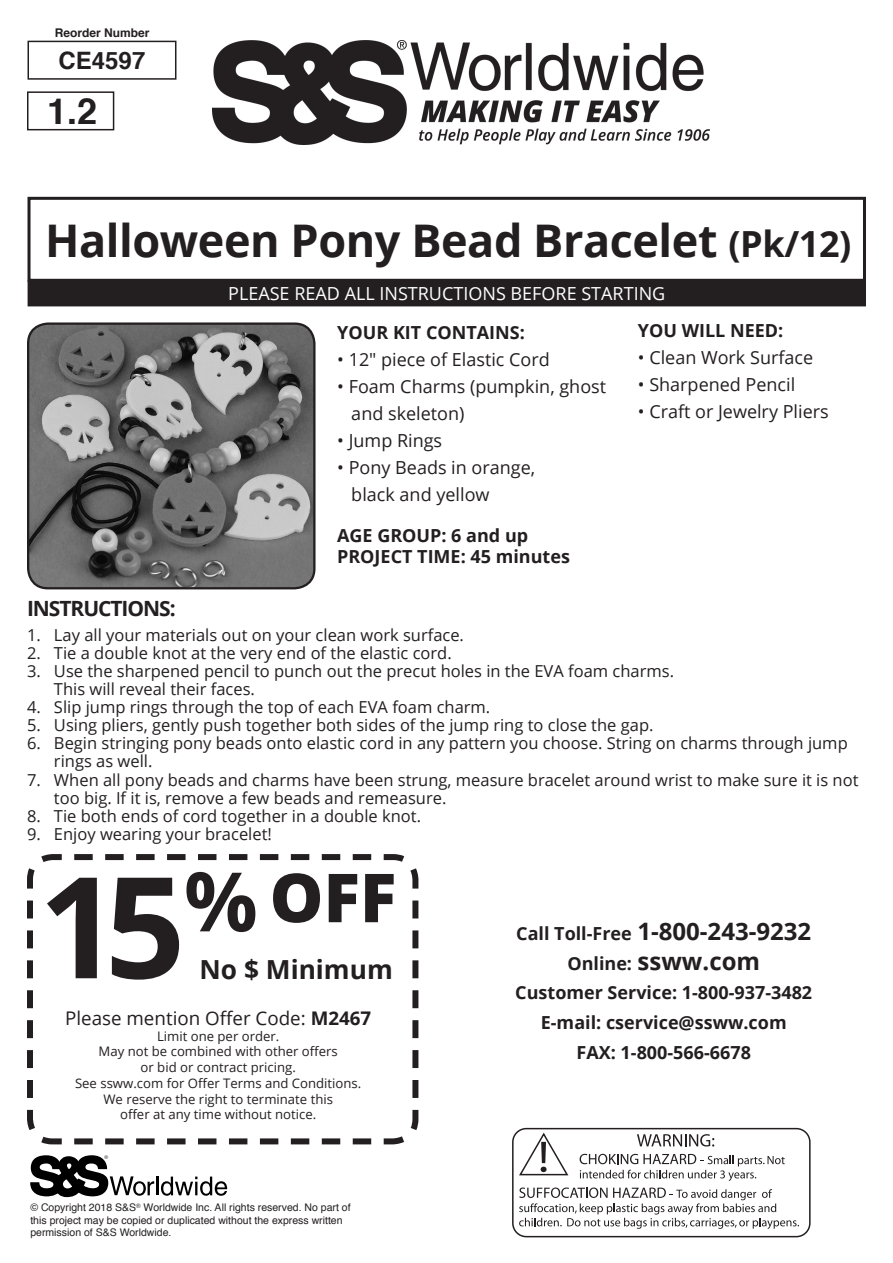
<style>
.page{position:relative;width:893px;height:1263px;background:#fff}
.page>*{position:absolute;margin:0;border:0;box-sizing:border-box;transform-origin:0 0}
.t1{font:700 140.85px "Open Sans";color:#231f20}
.t2{font:800 67.65px "Open Sans";color:#231f20}
.t3{font:700 45px "Open Sans";letter-spacing:-.01em;color:#231f20}
.t4{font:700 36px "Helvetica";color:#231f20}
.t5{font:700 26.25px "Open Sans";color:#231f20}
.t6{font:700 24px "Open Sans";color:#231f20}
.t7{font:700 24px "Helvetica";color:#231f20}
.t8{font:700 21px "Open Sans";letter-spacing:-.05em;color:#231f20}
.t9{font:18.75px "Open Sans";color:#231f20}
.t10{font:18px "Open Sans";color:#231f20}
.t11{font:700 18px "Open Sans";color:#231f20}
.t12{font:18px "Open Sans";color:#fff}
.t13{font:16.5px/18px "Open Sans";color:#231f20}
.t14{font:13.2px/15.8px "Open Sans";color:#231f20;text-align:center}
.t15{font:700 12px "Helvetica";color:#231f20}
.t16{font:10.5px/12.6px "Helvetica";color:#231f20}
.t17{font:5.1px "Helvetica";color:#231f20}
.s1{font-size:36px}
.s2{font-weight:700}
.s3{font-size:18px}
</style>
<div class="page">
<div style="left:28px;top:41px;width:148px;height:39px;border:2px solid #231f20"></div>
<div style="left:27px;top:91px;width:87px;height:39px;border:2px solid #231f20"></div>
<div style="left:28px;top:197px;width:838px;height:85px;border:3px solid #231f20"></div>
<div style="left:29px;top:282px;width:835px;height:23px;background:#231f20"></div>
<div style="left:28px;top:280px;width:838px;height:26px;border:3px solid #231f20"></div>
<div style="left:512px;top:1128px;width:299px;height:109px;border:2px solid #231f20;border-radius:14px"></div>
<svg style="left:518px;top:1131px;width:51px;height:45px"></svg>
<svg style="left:637px;top:1134px;width:77px;height:12px"></svg>
<svg style="left:580px;top:1154px;width:205px;height:27px"></svg>
<svg style="left:519px;top:1187px;width:280px;height:42px"></svg>
<svg style="left:30px;top:1155px;width:197px;height:43px"></svg>
<svg style="left:27px;top:854px;width:392px;height:291px"></svg>
<img style="left:212px;top:40px;width:497px;height:104px">
<img style="left:28px;top:325px;width:285px;height:263px">
<div style="left:27px;top:322px;width:289px;height:267px;border:2px solid #231f20;border-radius:20px"></div>
<p class="t15" style="left:55px;top:23px;width:96px">Reorder Number</p>
<p class="t7" style="left:59px;top:41px;width:88px">CE4597</p>
<p class="t4" style="left:47px;top:82px;width:52px">1.2</p>
<p class="t3" style="left:45px;top:209px;width:808px">Halloween Pony Bead Bracelet <span class="s1">(Pk/12)</span></p>
<p class="t12" style="left:228px;top:281px;width:439px">PLEASE READ ALL INSTRUCTIONS BEFORE STARTING</p>
<p class="t11" style="left:337px;top:320px;width:189px">YOUR KIT CONTAINS:</p>
<p class="t10" style="left:337px;top:348px;width:214px">• 12" piece of Elastic Cord</p>
<p class="t10" style="left:337px;top:375px;width:270px">• Foam Charms (pumpkin, ghost</p>
<p class="t10" style="left:351px;top:402px;width:115px">and skeleton)</p>
<p class="t10" style="left:337px;top:429px;width:106px">• Jump Rings</p>
<p class="t10" style="left:337px;top:456px;width:199px">• Pony Beads in orange,</p>
<p class="t10" style="left:351px;top:483px;width:140px">black and yellow</p>
<p class="t11" style="left:337px;top:522px;width:193px">AGE GROUP: 6 and up</p>
<p class="t11" style="left:337px;top:544px;width:234px">PROJECT TIME: 45 minutes</p>
<p class="t11" style="left:638px;top:318px;width:147px">YOU WILL NEED:</p>
<p class="t10" style="left:638px;top:346px;width:177px">• Clean Work Surface</p>
<p class="t10" style="left:638px;top:373px;width:159px">• Sharpened Pencil</p>
<p class="t10" style="left:638px;top:400px;width:192px">• Craft or Jewelry Pliers</p>
<p class="t8" style="left:27px;top:593px;width:150px">INSTRUCTIONS:</p>
<p class="t13" style="left:27px;top:626px;width:439px">1. Lay all your materials out on your clean work surface.</p>
<p class="t13" style="left:27px;top:644px;width:426px">2. Tie a double knot at the very end of the elastic cord.</p>
<p class="t13" style="left:27px;top:662px;width:649px">3. Use the sharpened pencil to punch out the precut holes in the EVA foam charms.</p>
<p class="t13" style="left:54px;top:680px;width:202px">This will reveal their faces.</p>
<p class="t13" style="left:27px;top:698px;width:465px">4. Slip jump rings through the top of each EVA foam charm.</p>
<p class="t13" style="left:27px;top:716px;width:628px">5. Using pliers, gently push together both sides of the jump ring to close the gap.</p>
<p class="t13" style="left:54px;top:734px;width:795px;text-indent:-27px">6. Begin stringing pony beads onto elastic cord in any pattern you choose. String on charms through jump rings as well.</p>
<p class="t13" style="left:54px;top:770px;width:806px;text-indent:-27px">7. When all pony beads and charms have been strung, measure bracelet around wrist to make sure it is not too big. If it is, remove a few beads and remeasure.</p>
<p class="t13" style="left:27px;top:806px;width:396px">8. Tie both ends of cord together in a double knot.</p>
<p class="t13" style="left:27px;top:824px;width:246px">9. Enjoy wearing your bracelet!</p>
<p class="t1" style="left:39px;top:828px;width:221px">15<sup>%</sup></p>
<p class="t2" style="left:270px;top:846px;width:128px">OFF</p>
<p class="t5" style="left:200px;top:951px;width:195px">No $ Minimum</p>
<p class="t9" style="left:65px;top:1005px;width:308px">Please mention Offer Code: <span class="s2">M2467</span></p>
<p class="t14" style="left:157px;top:1027px;width:124px">Limit one per order.</p>
<p class="t14" style="left:99px;top:1043px;width:241px">May not be combined with other offers or bid or contract pricing.</p>
<p class="t14" style="left:75px;top:1075px;width:288px">See ssww.com for Offer Terms and Conditions.</p>
<p class="t14" style="left:103px;top:1090px;width:231px">We reserve the right to terminate this offer at any time without notice.</p>
<p class="t17" style="left:104px;top:1153px;width:5px">®</p>
<p class="t16" style="left:30px;top:1201px;width:322px">© Copyright 2018 S&amp;S<sup>®</sup> Worldwide Inc. All rights reserved. No part of this project may be copied or duplicated without the express written permission of S&amp;S Worldwide.</p>
<p class="t6" style="left:516px;top:914px;width:297px"><span class="s3">Call Toll-Free</span> 1-800-243-9232</p>
<p class="t6" style="left:567px;top:944px;width:194px"><span class="s3">Online:</span> ssww.com</p>
<p class="t11" style="left:515px;top:980px;width:298px">Customer Service: 1-800-937-3482</p>
<p class="t11" style="left:541px;top:1010px;width:247px">E-mail: cservice@ssww.com</p>
<p class="t11" style="left:576px;top:1039px;width:176px">FAX: 1-800-566-6678</p>
</div>
